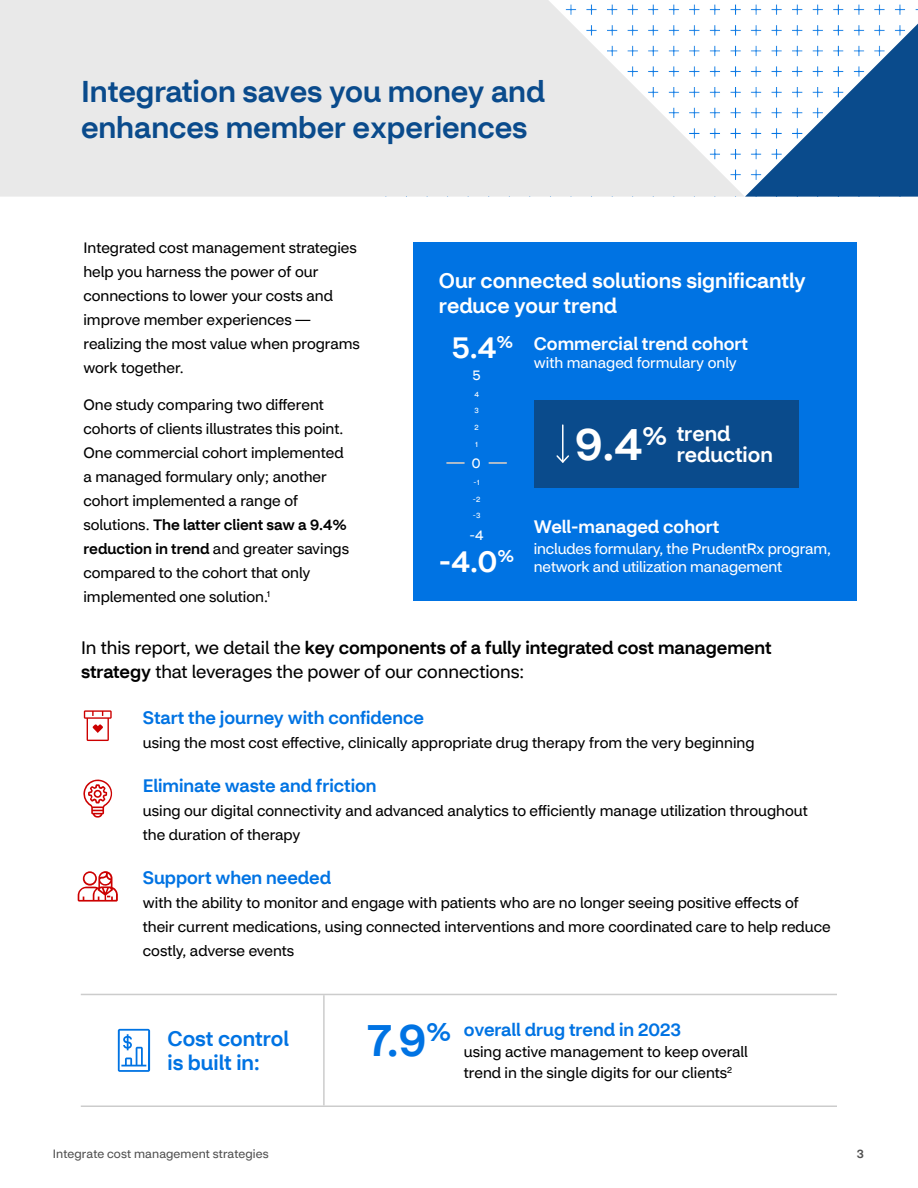
<style>
.page{position:relative;width:918px;height:1188px;background:#fff}
.page>*{position:absolute;margin:0;border:0;box-sizing:border-box;transform-origin:0 0}
.Callout_Number_40{font:500 45px "CVS Health Sans";color:#0073e3}
.t1{font:500 30px/36px "CVS Health Sans";color:#0a4b8c}
.t2{font:500 30px "CVS Health Sans";color:#fff}
.t3{font:500 26.25px "CVS Health Sans";color:#fff}
.t4{font:500 21px/25.2px "CVS Health Sans";color:#fff}
.Body_Subhead_14{font:500 21px/24px "CVS Health Sans";color:#0073e3}
.t5{font:18px/24px "CVS Health Sans";color:#000}
.Body_Copy_10{font:500 18px "CVS Health Sans";color:#0073e3}
.t6{font:500 18px "CVS Health Sans";color:#fff}
.Body_Copy_10-2{font:15px/24px "CVS Health Sans";color:#000}
.t7{font:15px/18px "CVS Health Sans";letter-spacing:-.01em;color:#fff}
.t8{font:13.8px "CVS Health Sans";color:#fff}
.t9{font:12px "CVS Health Sans";letter-spacing:.01em;color:#505050}
.t10{font:500 12px "CVS Health Sans";color:#505050}
.t11{font:7.5px "CVS Health Sans";color:#fff}
.s1{font-weight:500}
.s2{font-size:45px}
</style>
<div class="page">
<svg style="left:0;top:0;width:744px;height:197px;background:#eaebeb"></svg>
<svg style="left:745px;top:24px;width:173px;height:173px"></svg>
<div style="left:413px;top:242px;width:443px;height:358px;background:#0073e3"></div>
<div style="left:534px;top:400px;width:265px;height:87px;background:#0a4b8c"></div>
<hr style="left:562px;top:425px;width:2px;height:37px;background:#fff">
<svg style="left:556px;top:454px;width:13px;height:9px"></svg>
<svg style="left:489px;top:462px;width:17px;height:2px"></svg>
<svg style="left:447px;top:462px;width:17px;height:2px"></svg>
<svg style="left:84px;top:710px;width:28px;height:31px"></svg>
<svg style="left:118px;top:1029px;width:32px;height:43px"></svg>
<svg style="left:78px;top:871px;width:40px;height:31px"></svg>
<svg style="left:83px;top:779px;width:29px;height:39px"></svg>
<hr style="left:81px;top:994px;width:756px;height:1px;background:#ccc">
<hr style="left:81px;top:1106px;width:756px;height:1px;background:#ccc">
<hr style="left:323px;top:995px;width:2px;height:111px;background:#ccc">
<h2 class="t1" style="left:81px;top:73px;width:466px">Integration saves you money and enhances member experiences</h2>
<p class="Body_Copy_10-2" style="left:83px;top:236px;width:278px">Integrated cost management strategies help you harness the power of our connections to lower your costs and improve member experiences — realizing the most value when programs work together.</p>
<p class="Body_Copy_10-2" style="left:83px;top:393px;width:267px">One study comparing two different cohorts of clients illustrates this point.<br>One commercial cohort implemented a managed formulary only; another cohort implemented a range of solutions. <span class="s1">The latter client saw a 9.4% reduction in trend</span> and greater savings compared to the cohort that only implemented one solution.<sup>1</sup></p>
<p class="t4" style="left:439px;top:268px;width:368px">Our connected solutions significantly reduce your trend</p>
<p class="t6" style="left:534px;top:332px;width:216px">Commercial trend cohort</p>
<p class="t7" style="left:534px;top:353px;width:204px">with managed formulary only</p>
<p class="t2" style="left:452px;top:329px;width:63px">5.4<sup>%</sup></p>
<p class="t8" style="left:473px;top:367px;width:10px">5</p>
<p class="t11" style="left:474px;top:389px;width:6px">4</p>
<p class="t11" style="left:474px;top:406px;width:6px">3</p>
<p class="t11" style="left:475px;top:423px;width:6px">2</p>
<p class="t11" style="left:475px;top:440px;width:4px">1</p>
<p class="t8" style="left:472px;top:455px;width:10px">0</p>
<p class="t11" style="left:474px;top:478px;width:7px">-1</p>
<p class="t11" style="left:473px;top:494px;width:9px">-2</p>
<p class="t11" style="left:473px;top:511px;width:9px">-3</p>
<p class="t8" style="left:470px;top:526px;width:16px">-4</p>
<p class="t2" style="left:439px;top:543px;width:77px">-4.0<sup>%</sup></p>
<p class="t4" style="left:575px;top:423px;width:199px;line-height:21px;text-indent:102px">trend<br><span class="s2">9.4</span> reduction</p>
<p class="t3" style="left:642px;top:420px;width:27px">%</p>
<p class="t6" style="left:534px;top:516px;width:187px">Well-managed cohort</p>
<p class="t7" style="left:534px;top:540px;width:299px">includes formulary, the PrudentRx program, network and utilization management</p>
<h3 class="t5" style="left:81px;top:636px;width:692px">In this report, we detail the <span class="s1">key components of a fully integrated cost management strategy</span> that leverages the power of our connections:</h3>
<p class="Body_Copy_10" style="left:143px;top:706px;width:283px">Start the journey with confidence</p>
<p class="Body_Copy_10-2" style="left:143px;top:731px;width:613px">using the most cost effective, clinically appropriate drug therapy from the very beginning</p>
<p class="Body_Copy_10" style="left:143px;top:775px;width:235px">Eliminate waste and friction</p>
<p class="Body_Copy_10-2" style="left:143px;top:799px;width:667px">using our digital connectivity and advanced analytics to efficiently manage utilization throughout the duration of therapy</p>
<p class="Body_Copy_10" style="left:143px;top:867px;width:190px">Support when needed</p>
<p class="Body_Copy_10-2" style="left:143px;top:891px;width:689px">with the ability to monitor and engage with patients who are no longer seeing positive effects of their current medications, using connected interventions and more coordinated care to help reduce costly, adverse events</p>
<p class="Body_Subhead_14" style="left:167px;top:1027px;width:123px">Cost control is built in:</p>
<p class="Callout_Number_40" style="left:367px;top:1013px;width:86px">7.9<sup>%</sup></p>
<p class="Body_Copy_10" style="left:464px;top:1019px;width:219px">overall drug trend in 2023</p>
<p class="Body_Copy_10-2" style="left:464px;top:1042px;width:286px;line-height:21px">using active management to keep overall trend in the single digits for our clients<sup>2</sup></p>
<p class="t9" style="left:53px;top:1147px;width:217px">Integrate cost management strategies</p>
<p class="t10" style="left:857px;top:1147px;width:9px">3</p>
</div>
